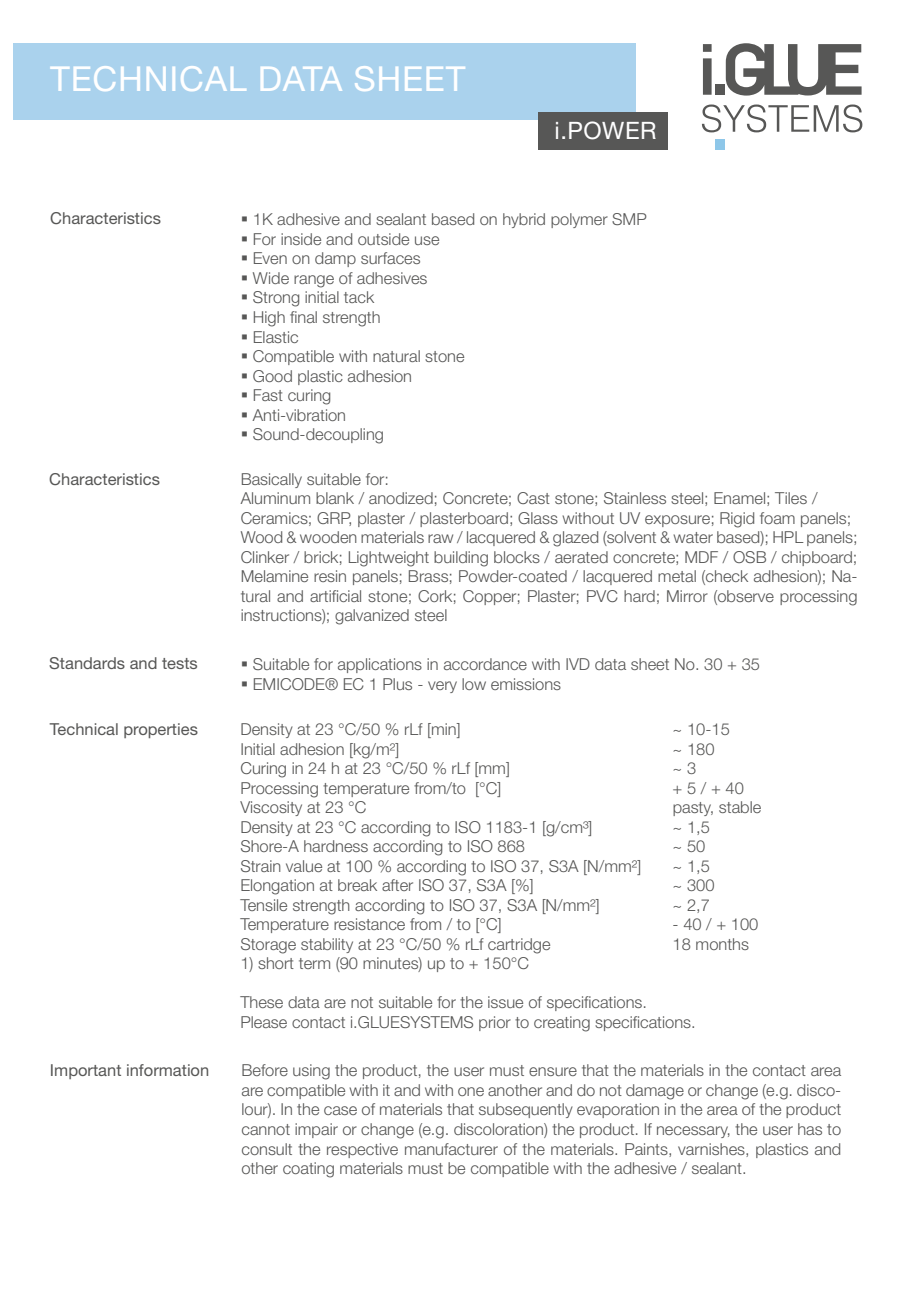
<style>
.page{position:relative;width:919px;height:1289px;background:#fff}
.page>*{position:absolute;margin:0;border:0;box-sizing:border-box;transform-origin:0 0}
.t1{font:34.5px "Helvetica Neue LT Std";letter-spacing:.02em;color:#fff}
.t2{font:24px "Helvetica Neue LT Std";letter-spacing:.02em;color:#fff}
.t3{font:300 16.5px/19.5px "Helvetica Neue LT Std";color:#575756}
.t4{font:16.5px "Helvetica Neue LT Std";color:#575756}
</style>
<div class="page">
<svg style="left:702px;top:44px;width:9px;height:51px"></svg>
<div style="left:715px;top:84px;width:9px;height:11px;background:#575756"></div>
<div style="left:715px;top:139px;width:9px;height:11px;background:#8ec7e9"></div>
<svg style="left:725px;top:43px;width:136px;height:53px"></svg>
<svg style="left:701px;top:104px;width:161px;height:28px"></svg>
<div style="left:13px;top:43px;width:622px;height:77px;background:#aad2ed"></div>
<div style="left:538px;top:113px;width:129px;height:37px;background:#575756"></div>
<h1 class="t1" style="left:50px;top:58px;width:416px">TECHNICAL DATA SHEET</h1>
<h2 class="t2" style="left:554px;top:116px;width:103px">i.POWER</h2>
<p class="t4" style="left:50px;top:209px;width:112px">Characteristics</p>
<p class="t4" style="left:49px;top:469px;width:112px">Characteristics</p>
<p class="t4" style="left:49px;top:653px;width:150px">Standards and tests</p>
<p class="t4" style="left:50px;top:719px;width:149px">Technical properties</p>
<p class="t3" style="left:241px;top:209px;width:407px">▪ 1K adhesive and sealant based on hybrid polymer SMP</p>
<p class="t3" style="left:241px;top:229px;width:200px">▪ For inside and outside use</p>
<p class="t3" style="left:241px;top:248px;width:181px">▪ Even on damp surfaces</p>
<p class="t3" style="left:241px;top:268px;width:188px">▪ Wide range of adhesives</p>
<p class="t3" style="left:241px;top:287px;width:135px">▪ Strong initial tack</p>
<p class="t3" style="left:241px;top:307px;width:141px">▪ High final strength</p>
<p class="t3" style="left:241px;top:326px;width:59px">▪ Elastic</p>
<p class="t3" style="left:241px;top:346px;width:225px">▪ Compatible with natural stone</p>
<p class="t3" style="left:241px;top:365px;width:173px">▪ Good plastic adhesion</p>
<p class="t3" style="left:241px;top:385px;width:92px">▪ Fast curing</p>
<p class="t3" style="left:241px;top:404px;width:107px">▪ Anti-vibration</p>
<p class="t3" style="left:241px;top:424px;width:145px">▪ Sound-decoupling</p>
<p class="t3" style="left:241px;top:469px;width:618px">Basically suitable for:<br>Aluminum blank / anodized; Concrete; Cast stone; Stainless steel; Enamel; Tiles / Ceramics; GRP, plaster / plasterboard; Glass without UV exposure; Rigid foam panels; Wood &amp; wooden materials raw / lacquered &amp; glazed (solvent &amp; water based); HPL panels; Clinker / brick; Lightweight building blocks / aerated concrete; MDF / OSB / chipboard; Melamine resin panels; Brass; Powder-coated / lacquered metal (check adhesion); Na&shy;tural and artificial stone; Cork; Copper; Plaster; PVC hard; Mirror (observe processing instructions); galvanized steel</p>
<p class="t3" style="left:241px;top:654px;width:521px">▪ Suitable for applications in accordance with IVD data sheet No. 30 + 35</p>
<p class="t3" style="left:241px;top:673px;width:322px">▪ EMICODE® EC 1 Plus - very low emissions</p>
<p class="t3" style="left:240px;top:719px;width:222px">Density at 23 °C/50 % rLf [min]</p>
<p class="t3" style="left:672px;top:719px;width:59px">~ 10-15</p>
<p class="t3" style="left:240px;top:738px;width:160px">Initial adhesion [kg/m²]</p>
<p class="t3" style="left:672px;top:738px;width:44px">~ 180</p>
<p class="t3" style="left:240px;top:758px;width:271px">Curing in 24 h at 23 °C/50 % rLf [mm]</p>
<p class="t3" style="left:672px;top:758px;width:25px">~ 3</p>
<p class="t3" style="left:240px;top:777px;width:262px">Processing temperature from/to [°C]</p>
<p class="t3" style="left:672px;top:777px;width:73px">+ 5 / + 40</p>
<p class="t3" style="left:240px;top:797px;width:127px">Viscosity at 23 °C</p>
<p class="t3" style="left:672px;top:797px;width:90px">pasty, stable</p>
<p class="t3" style="left:240px;top:816px;width:354px">Density at 23 °C according to ISO 1183-1 [g/cm³]</p>
<p class="t3" style="left:672px;top:816px;width:39px">~ 1,5</p>
<p class="t3" style="left:240px;top:836px;width:286px">Shore-A hardness according to ISO 868</p>
<p class="t3" style="left:672px;top:836px;width:34px">~ 50</p>
<p class="t3" style="left:240px;top:855px;width:402px">Strain value at 100 % according to ISO 37, S3A [N/mm²]</p>
<p class="t3" style="left:672px;top:855px;width:39px">~ 1,5</p>
<p class="t3" style="left:240px;top:875px;width:295px">Elongation at break after ISO 37, S3A [%]</p>
<p class="t3" style="left:672px;top:875px;width:44px">~ 300</p>
<p class="t3" style="left:240px;top:894px;width:361px">Tensile strength according to ISO 37, S3A [N/mm²]</p>
<p class="t3" style="left:672px;top:894px;width:39px">~ 2,7</p>
<p class="t3" style="left:240px;top:914px;width:263px">Temperature resistance from / to [°C]</p>
<p class="t3" style="left:672px;top:914px;width:87px">- 40 / + 100</p>
<p class="t3" style="left:240px;top:933px;width:312px">Storage stability at 23 °C/50 % rLf cartridge</p>
<p class="t3" style="left:672px;top:933px;width:78px">18 months</p>
<p class="t3" style="left:240px;top:953px;width:290px">1) short term (90 minutes) up to + 150°C</p>
<p class="t3" style="left:240px;top:992px;width:457px">These data are not suitable for the issue of specifications.<br>Please contact i.GLUESYSTEMS prior to creating specifications.</p>
<p class="t4" style="left:50px;top:1060px;width:161px">Important information</p>
<p class="t3" style="left:241px;top:1060px;width:601px;text-align:justify">Before using the product, the user must ensure that the materials in the contact area are compatible with it and with one another and do not damage or change (e.g. disco&shy;lour). In the case of materials that subsequently evaporation in the area of the product cannot impair or change (e.g. discoloration) the product. If necessary, the user has to consult the respective manufacturer of the materials. Paints, varnishes, plastics and other coating materials must be compatible with the adhesive / sealant.</p>
</div>
